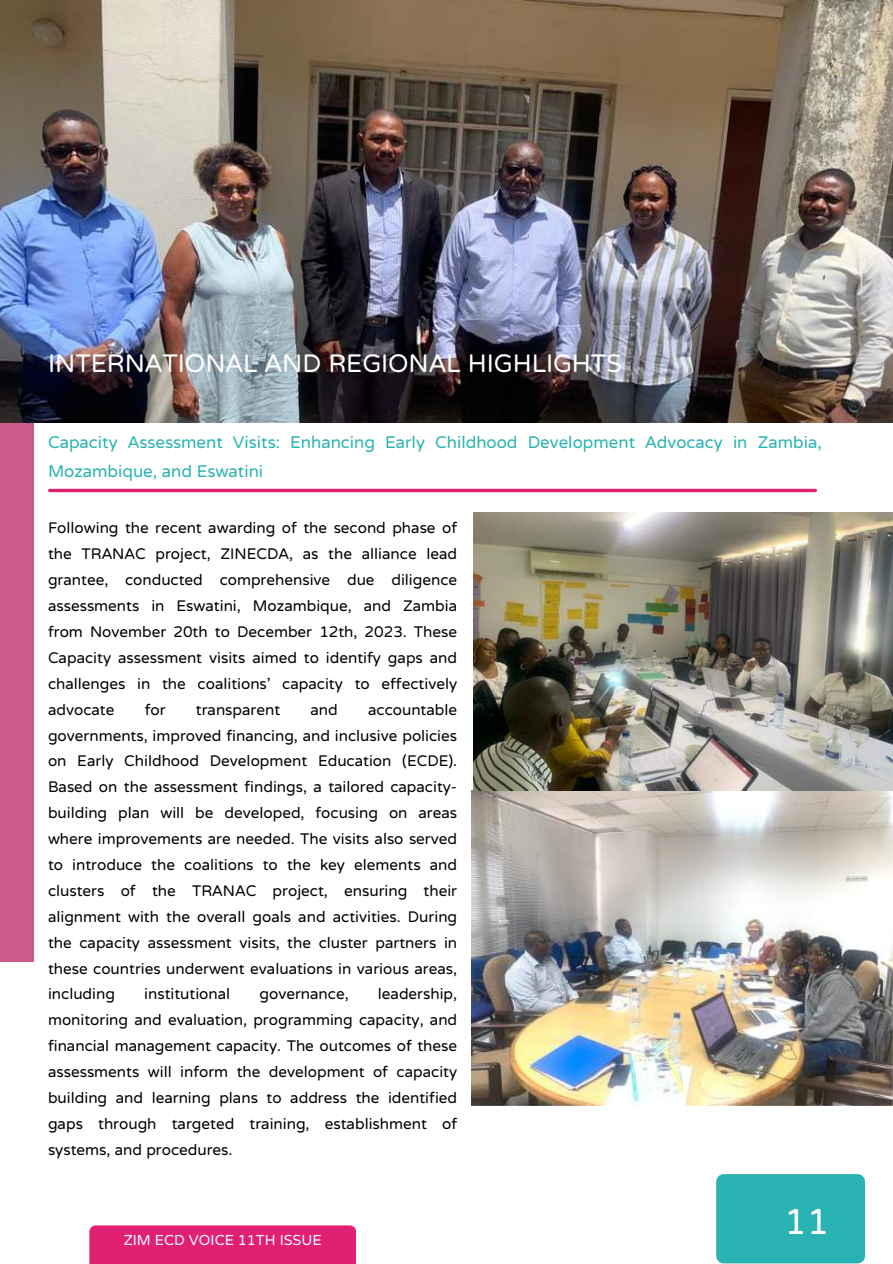
<style>
.page{position:relative;width:893px;height:1264px;background:#fff}
.page>*{position:absolute;margin:0;border:0;box-sizing:border-box;transform-origin:0 0}
.t1{font:45px "NTR";color:#fff}
.t2{font:31.5px "NTR";color:#fff}
.t3{font:21px/29.2px "NTR";color:#29b3b3}
.t4{font:19.05px/25.8px "NTR";color:#000;text-align:justify}
.t5{font:18px "NTR";color:#fff}
</style>
<div class="page">
<hr style="left:50px;top:489px;width:765px;height:3px;background:#e22073">
<div style="left:89px;top:1225px;width:267px;height:38px;background:#e22073"></div>
<div style="left:716px;top:1174px;width:149px;height:89px;background:#29b3b3;border-radius:8px"></div>
<div style="left:0;top:422px;width:33px;height:540px;background:#cd5b8c"></div>
<img style="left:472px;top:512px;width:420px;height:594px">
<img style="left:0;top:0;width:892px;height:422px">
<h2 class="t2" style="left:48px;top:342px;width:575px">INTERNATIONAL AND REGIONAL HIGHLIGHTS</h2>
<p class="t3" style="left:48px;top:426px;width:775px">Capacity Assessment Visits: Enhancing Early Childhood Development Advocacy in Zambia,<br>Mozambique, and Eswatini</p>
<p class="t4" style="left:48px;top:514px;width:410px">Following the recent awarding of the second phase of the TRANAC project, ZINECDA, as the alliance lead grantee, conducted comprehensive due diligence assessments in Eswatini, Mozambique, and Zambia from November 20th to December 12th, 2023. These Capacity assessment visits aimed to identify gaps and challenges in the coalitions' capacity to effectively advocate</p>
<p class="t4" style="left:145px;top:695px;width:22px">for</p>
<p class="t4" style="left:196px;top:695px;width:86px">transparent</p>
<p class="t4" style="left:310px;top:695px;width:29px">and</p>
<p class="t4" style="left:48px;top:695px;width:410px;text-indent:320px">accountable governments, improved financing, and inclusive policies on Early Childhood Development Education (ECDE).<br>Based on the assessment findings, a tailored capacity&shy;building plan will be developed, focusing on areas where improvements are needed. The visits also served to introduce the coalitions to the key elements and clusters of the TRANAC project, ensuring their alignment with the overall goals and activities. During the capacity assessment visits, the cluster partners in these countries underwent evaluations in various areas, including</p>
<p class="t4" style="left:48px;top:979px;width:410px;text-indent:330px">leadership, monitoring and evaluation, programming capacity, and financial management capacity. The outcomes of these assessments will inform the development of capacity building and learning plans to address the identified gaps through targeted training, establishment of systems, and procedures.</p>
<p class="t4" style="left:144px;top:979px;width:87px">institutional</p>
<p class="t4" style="left:259px;top:979px;width:91px">governance,</p>
<p class="t5" style="left:124px;top:1228px;width:199px">ZIM ECD VOICE 11TH ISSUE</p>
<h1 class="t1" style="left:784px;top:1191px;width:47px">11</h1>
</div>
